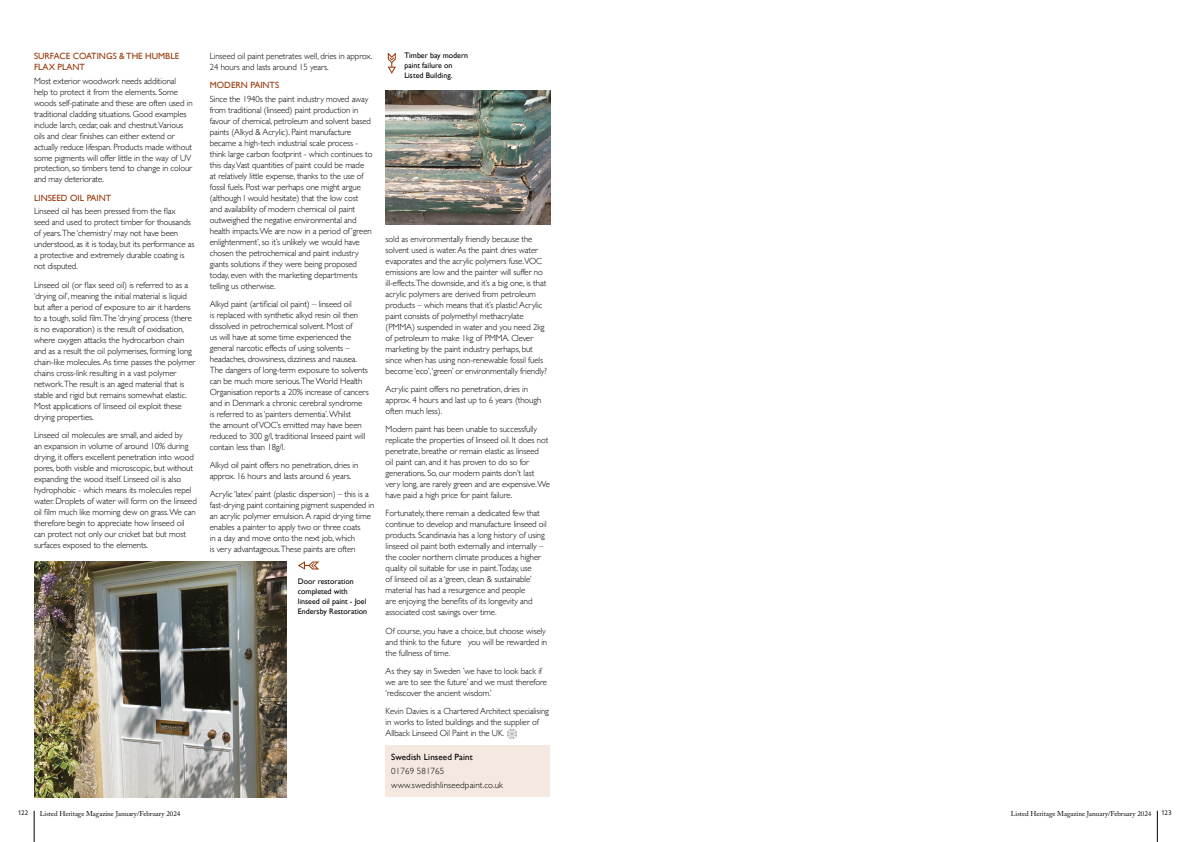
<style>
.page{position:relative;width:1191px;height:842px;background:#fff}
.page>*{position:absolute;margin:0;border:0;box-sizing:border-box;transform-origin:0 0}
.t1{font:300 9px/11px "Gill Sans";letter-spacing:-.01em;color:#000}
.t2{font:9px/11px "Gill Sans";color:#963808}
.t3{font:300 9px/13.8px "Gill Sans";letter-spacing:.01em;color:#000}
.t4{font:9px "Gill Sans";letter-spacing:.01em;color:#000}
.t5{font:8px/10px "Gill Sans";color:#000}
.t6{font:7px "Adobe Caslon Pro";color:#000}
.t7{font:7px "Giltus T";letter-spacing:-.035em;color:#000}
</style>
<div class="page">
<hr style="left:34px;top:811px;width:1px;height:31px;background:#000">
<hr style="left:1157px;top:811px;width:1px;height:31px;background:#000">
<div style="left:386px;top:745px;width:164px;height:52px;background:#f5e8e0"></div>
<svg style="left:507px;top:729px;width:10px;height:10px"></svg>
<img style="left:34px;top:561px;width:252px;height:236px">
<img style="left:386px;top:91px;width:164px;height:133px">
<svg style="left:387px;top:52px;width:9px;height:22px"></svg>
<svg style="left:298px;top:561px;width:21px;height:9px"></svg>
<p class="t2" style="left:34px;top:50px;width:147px">SURFACE COATINGS &amp; THE HUMBLE<br>FLAX PLANT</p>
<p class="t1" style="left:34px;top:75px;width:160px">Most exterior woodwork needs additional help to protect it from the elements. Some woods self-patinate and these are often used in traditional cladding situations. Good examples include larch, cedar, oak and chestnut.Various oils and clear finishes can either extend or actually reduce lifespan. Products made without some pigments will offer little in the way of UV protection, so timbers tend to change in colour and may deteriorate.</p>
<p class="t2" style="left:34px;top:192px;width:79px">LINSEED OIL PAINT</p>
<p class="t1" style="left:34px;top:206px;width:162px">Linseed oil has been pressed from the flax<br>seed and used to protect timber for thousands of years.The ‘chemistry’ may not have been understood, as it is today, but its performance as a protective and extremely durable coating is not disputed.</p>
<p class="t1" style="left:34px;top:279px;width:163px">Linseed oil (or flax seed oil) is referred to as a ‘drying oil’, meaning the initial material is liquid but after a period of exposure to air it hardens to a tough, solid film.The ‘drying’ process (there is no evaporation) is the result of oxidisation, where oxygen attacks the hydrocarbon chain and as a result the oil polymerises, forming long chain-like molecules. As time passes the polymer chains cross-link resulting in a vast polymer network.The result is an aged material that is stable and rigid but remains somewhat elastic.<br>Most applications of linseed oil exploit these drying properties.</p>
<p class="t1" style="left:34px;top:429px;width:164px">Linseed oil molecules are small, and aided by<br>an expansion in volume of around 10% during drying, it offers excellent penetration into wood pores, both visible and microscopic, but without expanding the wood itself. Linseed oil is also hydrophobic - which means its molecules repel water. Droplets of water will form on the linseed oil film much like morning dew on grass. We can therefore begin to appreciate how linseed oil can protect not only our cricket bat but most surfaces exposed to the elements.</p>
<p class="t1" style="left:210px;top:50px;width:164px">Linseed oil paint penetrates well, dries in approx.<br>24 hours and lasts around 15 years.</p>
<p class="t2" style="left:210px;top:79px;width:71px">MODERN PAINTS</p>
<p class="t1" style="left:210px;top:93px;width:164px">Since the 1940s the paint industry moved away from traditional (linseed) paint production in favour of chemical, petroleum and solvent based paints (Alkyd &amp; Acrylic). Paint manufacture became a high-tech industrial scale process - think large carbon footprint - which continues to this day.Vast quantities of paint could be made at relatively little expense, thanks to the use of fossil fuels. Post war perhaps one might argue (although I would hesitate) that the low cost and availability of modern chemical oil paint outweighed the negative environmental and health impacts. We are now in a period of ‘green enlightenment’, so it’s unlikely we would have chosen the petrochemical and paint industry giants solutions if they were being proposed today, even with the marketing departments telling us otherwise.</p>
<p class="t1" style="left:210px;top:298px;width:160px">Alkyd paint (artificial oil paint) – linseed oil<br>is replaced with synthetic alkyd resin oil then dissolved in petrochemical solvent. Most of<br>us will have at some time experienced the general narcotic effects of using solvents – headaches, drowsiness, dizziness and nausea.<br>The dangers of long-term exposure to solvents can be much more serious.The World Health Organisation reports a 20% increase of cancers and in Denmark a chronic cerebral syndrome is referred to as ‘painters dementia’. Whilst<br>the amount of VOC’s emitted may have been reduced to 300 g/l, traditional linseed paint will contain less than 18g/l.</p>
<p class="t1" style="left:210px;top:459px;width:150px">Alkyd oil paint offers no penetration, dries in approx. 16 hours and lasts around 6 years.</p>
<p class="t1" style="left:210px;top:488px;width:166px">Acrylic ‘latex’ paint (plastic dispersion) – this is a fast-drying paint containing pigment suspended in an acrylic polymer emulsion. A rapid drying time enables a painter to apply two or three coats<br>in a day and move onto the next job, which<br>is very advantageous.These paints are often</p>
<p class="t5" style="left:298px;top:576px;width:71px">Door restoration completed with linseed oil paint - Joel<br>Endersby Restoration</p>
<p class="t5" style="left:404px;top:50px;width:65px">Timber bay modern paint failure on<br>Listed Building.</p>
<p class="t1" style="left:386px;top:233px;width:163px">sold as environmentally friendly because the solvent used is water. As the paint dries water evaporates and the acrylic polymers fuse.VOC emissions are low and the painter will suffer no ill-effects.The downside, and it’s a big one, is that acrylic polymers are derived from petroleum products – which means that it’s plastic! Acrylic paint consists of polymethyl methacrylate (PMMA) suspended in water and you need 2kg of petroleum to make 1kg of PMMA. Clever marketing by the paint industry perhaps, but since when has using non-renewable fossil fuels become ‘eco’, ‘green’ or environmentally friendly?</p>
<p class="t1" style="left:386px;top:383px;width:157px">Acrylic paint offers no penetration, dries in approx. 4 hours and last up to 6 years (though often much less).</p>
<p class="t1" style="left:386px;top:423px;width:166px">Modern paint has been unable to successfully replicate the properties of linseed oil. It does not penetrate, breathe or remain elastic as linseed<br>oil paint can, and it has proven to do so for generations. So, our modern paints don’t last very long, are rarely green and are expensive. We have paid a high price for paint failure.</p>
<p class="t1" style="left:386px;top:507px;width:163px">Fortunately, there remain a dedicated few that continue to develop and manufacture linseed oil products. Scandinavia has a long history of using linseed oil paint both externally and internally – the cooler northern climate produces a higher quality oil suitable for use in paint.Today, use<br>of linseed oil as a ‘green, clean &amp; sustainable’ material has had a resurgence and people<br>are enjoying the benefits of its longevity and associated cost savings over time.</p>
<p class="t1" style="left:386px;top:625px;width:163px">Of course, you have a choice, but choose wisely and think to the future you will be rewarded in the fullness of time.</p>
<p class="t1" style="left:386px;top:665px;width:163px">As they say in Sweden ’we have to look back if we are to see the future’ and we must therefore ‘rediscover the ancient wisdom.’</p>
<p class="t1" style="left:386px;top:705px;width:165px">Kevin Davies is a Chartered Architect specialising in works to listed buildings and the supplier of<br>Allback Linseed Oil Paint in the UK.</p>
<p class="t4" style="left:391px;top:752px;width:83px">Swedish Linseed Paint</p>
<p class="t3" style="left:391px;top:764px;width:113px">01769 581765 www.swedishlinseedpaint.co.uk</p>
<p class="t7" style="left:18px;top:809px;width:12px">122</p>
<p class="t6" style="left:40px;top:809px;width:142px">Listed Heritage Magazine January/February 2024</p>
<p class="t6" style="left:1011px;top:809px;width:142px">Listed Heritage Magazine January/February 2024</p>
<p class="t7" style="left:1161px;top:809px;width:12px">123</p>
</div>
